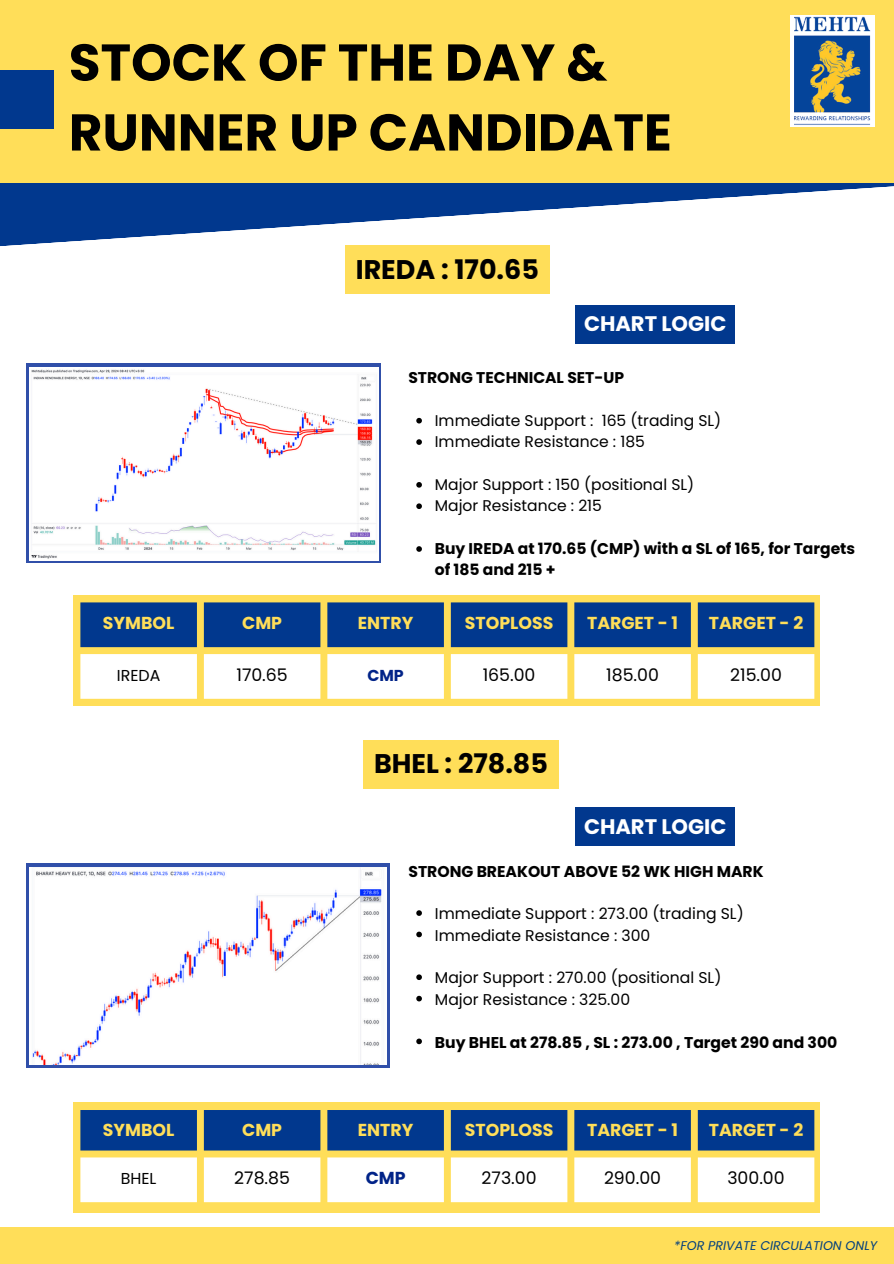
<style>
.page{position:relative;width:894px;height:1264px;background:#fff}
.page>*{position:absolute;margin:0;border:0;box-sizing:border-box;transform-origin:0 0}
.t1{font:700 51.6px/69.9px "Poppins";color:#000}
.t2{font:700 27px "Poppins";color:#000}
.t3{font:700 21px "Poppins";color:#fff}
.t4{font:700 17.25px "Poppins";color:#ffde59}
.t5{font:17.25px "Poppins";color:#000}
.t6{font:700 17.25px "Poppins";color:#012388}
.t7{font:15.75px "Poppins";color:#000}
.t8{font:700 15.75px "Poppins";color:#012388}
.t9{font:15.6px "Poppins";color:#000}
.t10{font:700 15.6px/21.3px "Poppins";color:#000}
.t11{font:italic 12.6px "Poppins";color:#04407d}
</style>
<div class="page">
<svg style="left:0;top:182px;width:893px;height:65px;fill:#01388e"></svg>
<div style="left:0;top:0;width:893px;height:182px;background:#ffde59"></div>
<div style="left:0;top:1226px;width:893px;height:37px;background:#ffde59"></div>
<div style="left:0;top:71px;width:54px;height:58px;background:#01388e"></div>
<div style="left:790px;top:15px;width:84px;height:111px;background:#fff"></div>
<img style="left:794px;top:16px;width:76px;height:109px">
<svg style="left:26px;top:364px;width:355px;height:199px;fill:#304fa9"></svg>
<img style="left:29px;top:367px;width:349px;height:193px">
<div style="left:74px;top:594px;width:745px;height:111px;background:#ffde59"></div>
<svg style="left:80px;top:602px;width:734px;height:45px;background:#0f418b"></svg>
<svg style="left:80px;top:654px;width:734px;height:44px;background:#fffdf6"></svg>
<svg style="left:416px;top:418px;width:6px;height:5px"></svg>
<svg style="left:416px;top:439px;width:6px;height:6px"></svg>
<svg style="left:416px;top:482px;width:6px;height:5px"></svg>
<svg style="left:416px;top:503px;width:6px;height:6px"></svg>
<svg style="left:416px;top:546px;width:6px;height:6px"></svg>
<div style="left:575px;top:305px;width:159px;height:38px;background:#01388e"></div>
<svg style="left:416px;top:910px;width:6px;height:5px"></svg>
<svg style="left:416px;top:931px;width:6px;height:6px"></svg>
<svg style="left:416px;top:974px;width:6px;height:6px"></svg>
<svg style="left:416px;top:995px;width:6px;height:6px"></svg>
<svg style="left:416px;top:1038px;width:6px;height:6px"></svg>
<div style="left:575px;top:807px;width:159px;height:39px;background:#01388e"></div>
<svg style="left:26px;top:863px;width:363px;height:204px;background:#4e68b5"></svg>
<img style="left:29px;top:867px;width:357px;height:197px">
<div style="left:74px;top:1102px;width:745px;height:110px;background:#ffde59"></div>
<div style="left:80px;top:1110px;width:734px;height:40px;background:#01388e"></div>
<svg style="left:80px;top:1157px;width:734px;height:45px;background:#fffdf5"></svg>
<div style="left:345px;top:245px;width:204px;height:49px;background:#ffde59"></div>
<div style="left:363px;top:739px;width:195px;height:49px;background:#ffde59"></div>
<h1 class="t1" style="left:69px;top:28px;width:604px">STOCK OF THE DAY &amp;<br>RUNNER UP CANDIDATE</h1>
<p class="t2" style="left:355px;top:250px;width:185px">IREDA : 170.65</p>
<p class="t3" style="left:584px;top:309px;width:144px">CHART LOGIC</p>
<p class="t10" style="left:408px;top:367px;width:217px">STRONG TECHNICAL SET-UP</p>
<p class="t9" style="left:434px;top:409px;width:288px">Immediate Support : 165 (trading SL)</p>
<p class="t9" style="left:434px;top:431px;width:211px">Immediate Resistance : 185</p>
<p class="t9" style="left:434px;top:473px;width:261px">Major Support : 150 (positional SL)</p>
<p class="t9" style="left:434px;top:495px;width:169px">Major Resistance : 215</p>
<p class="t10" style="left:434px;top:538px;width:422px">Buy IREDA at 170.65 (CMP) with a SL of 165, for Targets of 185 and 215 +</p>
<p class="t4" style="left:103px;top:611px;width:73px">SYMBOL</p>
<h2 class="t4" style="left:242px;top:611px;width:41px">CMP</h2>
<h3 class="t4" style="left:358px;top:611px;width:57px">ENTRY</h3>
<p class="t4" style="left:465px;top:611px;width:90px">STOPLOSS</p>
<h4 class="t4" style="left:587px;top:611px;width:92px">TARGET - 1</h4>
<p class="t4" style="left:708px;top:611px;width:96px">TARGET - 2</p>
<p class="t7" style="left:117px;top:664px;width:45px">IREDA</p>
<p class="t5" style="left:236px;top:663px;width:53px">170.65</p>
<p class="t8" style="left:367px;top:664px;width:38px">CMP</p>
<p class="t5" style="left:482px;top:663px;width:54px">165.00</p>
<p class="t5" style="left:606px;top:663px;width:54px">185.00</p>
<p class="t5" style="left:730px;top:663px;width:53px">215.00</p>
<p class="t2" style="left:374px;top:744px;width:175px">BHEL : 278.85</p>
<h4 class="t3" style="left:584px;top:812px;width:144px">CHART LOGIC</h4>
<p class="t10" style="left:408px;top:860px;width:357px">STRONG BREAKOUT ABOVE 52 WK HIGH MARK</p>
<p class="t9" style="left:435px;top:902px;width:310px">Immediate Support : 273.00 (trading SL)</p>
<p class="t9" style="left:435px;top:924px;width:217px">Immediate Resistance : 300</p>
<h2 class="t9" style="left:435px;top:967px;width:288px">Major Support : 270.00 (positional SL)</h2>
<h3 class="t9" style="left:435px;top:988px;width:197px">Major Resistance : 325.00</h3>
<p class="t10" style="left:435px;top:1031px;width:404px">Buy BHEL at 278.85 , SL : 273.00 , Target 290 and 300</p>
<p class="t4" style="left:103px;top:1117px;width:73px">SYMBOL</p>
<p class="t4" style="left:242px;top:1117px;width:41px">CMP</p>
<p class="t4" style="left:358px;top:1117px;width:57px">ENTRY</p>
<p class="t4" style="left:465px;top:1117px;width:90px">STOPLOSS</p>
<p class="t4" style="left:587px;top:1117px;width:92px">TARGET - 1</p>
<p class="t4" style="left:708px;top:1117px;width:96px">TARGET - 2</p>
<p class="t7" style="left:121px;top:1167px;width:37px">BHEL</p>
<p class="t5" style="left:234px;top:1166px;width:57px">278.85</p>
<p class="t6" style="left:365px;top:1166px;width:41px">CMP</p>
<p class="t5" style="left:481px;top:1166px;width:56px">273.00</p>
<p class="t5" style="left:604px;top:1166px;width:59px">290.00</p>
<p class="t5" style="left:727px;top:1166px;width:59px">300.00</p>
<p class="t11" style="left:674px;top:1236px;width:204px">*FOR PRIVATE CIRCULATION ONLY</p>
</div>
